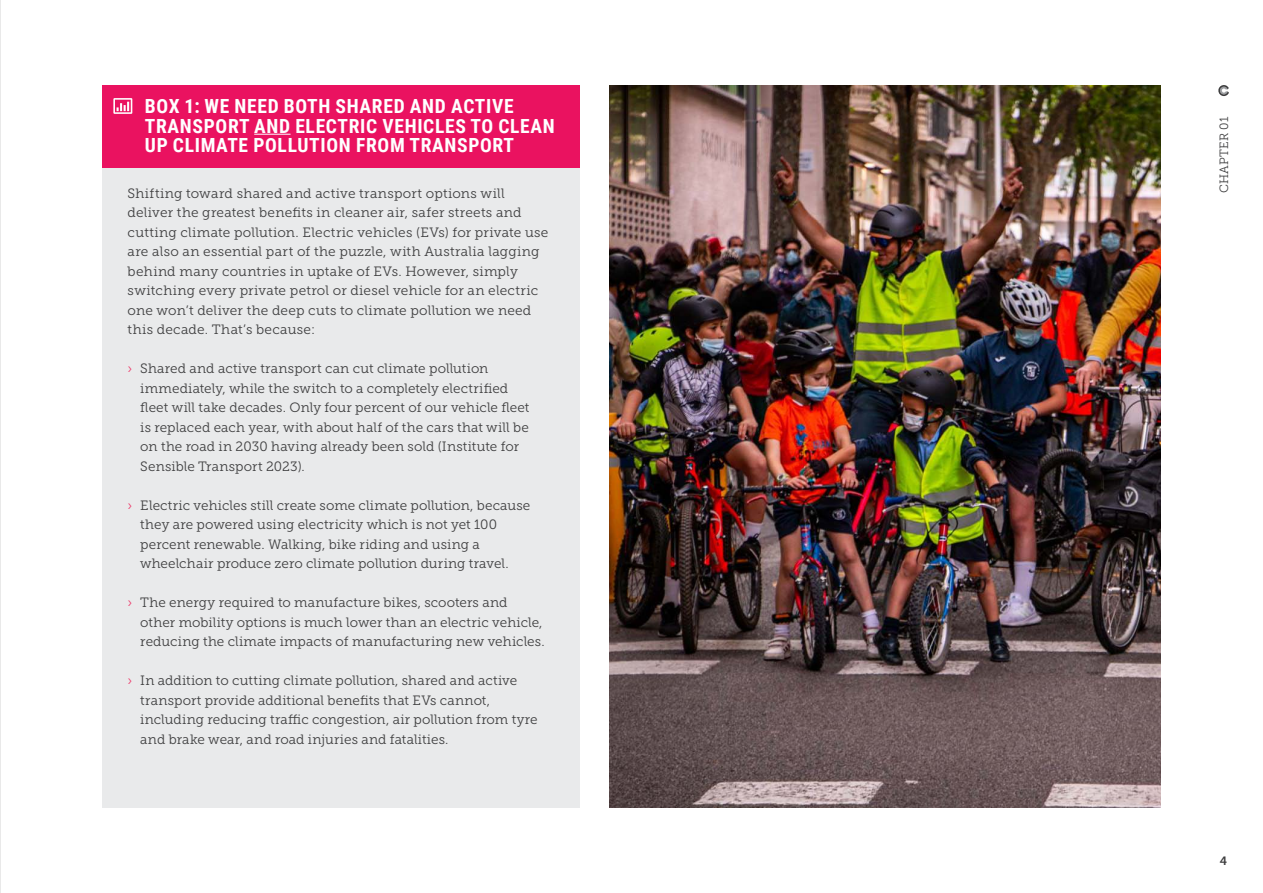
<style>
.page{position:relative;width:1263px;height:893px;background:#fff}
.page>*{position:absolute;margin:0;border:0;box-sizing:border-box;transform-origin:0 0}
.Box_heading_-__not_contents{font:700 19.5px/19.5px "Roboto Condensed";letter-spacing:.035em;color:#fff}
.Body{font:13.5px/19.5px "Museo Slab 300";letter-spacing:.01em;color:#3e3e3f}
.t1{font:12px "Museo Slab 300";letter-spacing:.03em;color:#3e3e3f}
.t2{font:12px "Museo Slab 700";color:#3e3e3f}
.s1{color:#ed3b6b}
</style>
<div class="page">
<div style="left:102px;top:159px;width:477px;height:649px;background:#e9eaeb"></div>
<div style="left:102px;top:85px;width:477px;height:83px;background:#ea1260"></div>
<svg style="left:113px;top:98px;width:19px;height:16px"></svg>
<hr style="left:254px;top:134px;width:37px;height:1px;background:#fff">
<img style="left:609px;top:85px;width:552px;height:723px">
<svg style="left:1218px;top:85px;width:11px;height:11px"></svg>
<hr style="left:0;top:0;width:1px;height:893px;background:#231f20">
<p class="Box_heading_-__not_contents" style="left:145px;top:96px;width:411px">BOX 1: WE NEED BOTH SHARED AND ACTIVE<br>TRANSPORT AND ELECTRIC VEHICLES TO CLEAN<br>UP CLIMATE POLLUTION FROM TRANSPORT</p>
<p class="Body" style="left:128px;top:183px;width:422px">Shifting toward shared and active transport options will deliver the greatest benefits in cleaner air, safer streets and cutting climate pollution. Electric vehicles (EVs) for private use are also an essential part of the puzzle, with Australia lagging behind many countries in uptake of EVs. However, simply switching every private petrol or diesel vehicle for an electric one won’t deliver the deep cuts to climate pollution we need this decade. That’s because:</p>
<p class="Body" style="left:140px;top:359px;width:391px;text-indent:-13px"><span class="s1">›</span> Shared and active transport can cut climate pollution immediately, while the switch to a completely electrified fleet will take decades. Only four percent of our vehicle fleet is replaced each year, with about half of the cars that will be on the road in 2030 having already been sold (Institute for Sensible Transport 2023).</p>
<p class="Body" style="left:140px;top:495px;width:392px;text-indent:-13px"><span class="s1">›</span> Electric vehicles still create some climate pollution, because they are powered using electricity which is not yet 100 percent renewable. Walking, bike riding and using a wheelchair produce zero climate pollution during travel.</p>
<p class="Body" style="left:140px;top:593px;width:406px;text-indent:-13px"><span class="s1">›</span> The energy required to manufacture bikes, scooters and other mobility options is much lower than an electric vehicle, reducing the climate impacts of manufacturing new vehicles.</p>
<p class="Body" style="left:140px;top:671px;width:399px;text-indent:-13px"><span class="s1">›</span> In addition to cutting climate pollution, shared and active transport provide additional benefits that EVs cannot, including reducing traffic congestion, air pollution from tyre and brake wear, and road injuries and fatalities.</p>
<p class="t1" style="left:1217px;top:193px;width:78px;rotate:-90deg">CHAPTER 01</p>
<p class="t2" style="left:1220px;top:854px;width:9px">4</p>
</div>
